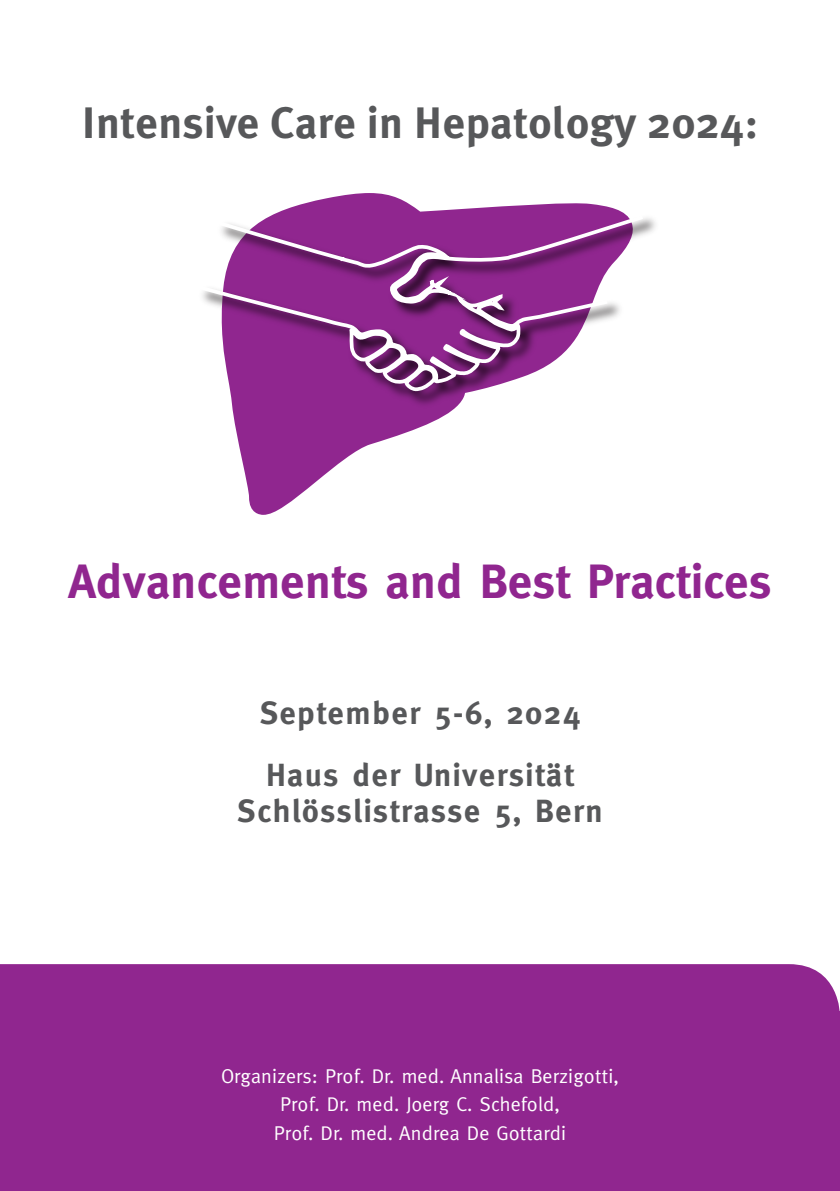
<style>
.page{position:relative;width:840px;height:1191px;background:#fff}
.page>*{position:absolute;margin:0;border:0;box-sizing:border-box;transform-origin:0 0}
.t1{font:700 48px "Meta";letter-spacing:.01em;color:#90268f}
.t2{font:700 44px "Meta Plus";letter-spacing:.01em;color:#57585a}
.t3{font:700 32px/62px "Meta";letter-spacing:.05em;color:#57585a}
.t4{font:20px/28.8px "Meta";letter-spacing:.01em;color:#fff;text-align:center}
</style>
<div class="page">
<div style="left:0;top:964px;width:839px;height:227px;background:#90268f"></div>
<svg style="left:232px;top:193px;width:388px;height:322px"></svg>
<img style="left:230px;top:211px;width:426px;height:199px">
<svg style="left:221px;top:212px;width:425px;height:94px"></svg>
<svg style="left:202px;top:283px;width:409px;height:111px"></svg>
<div style="left:719px;top:1011px;width:120px;height:180px;background:#90268f"></div>
<h2 class="t2" style="left:82px;top:97px;width:677px">Intensive Care in Hepatology 2024:</h2>
<h1 class="t1" style="left:68px;top:553px;width:704px">Advancements and Best Practices</h1>
<h3 class="t3" style="left:260px;top:681px;width:321px">September 5-6, 2024<br>Haus der Universität</h3>
<h3 class="t3" style="left:237px;top:779px;width:366px">Schlösslistrasse 5, Bern</h3>
<p class="t4" style="left:221px;top:1061px;width:399px">Organizers: Prof. Dr. med. Annalisa Berzigotti,<br>Prof. Dr. med. Joerg C. Schefold,<br>Prof. Dr. med. Andrea De Gottardi</p>
</div>
